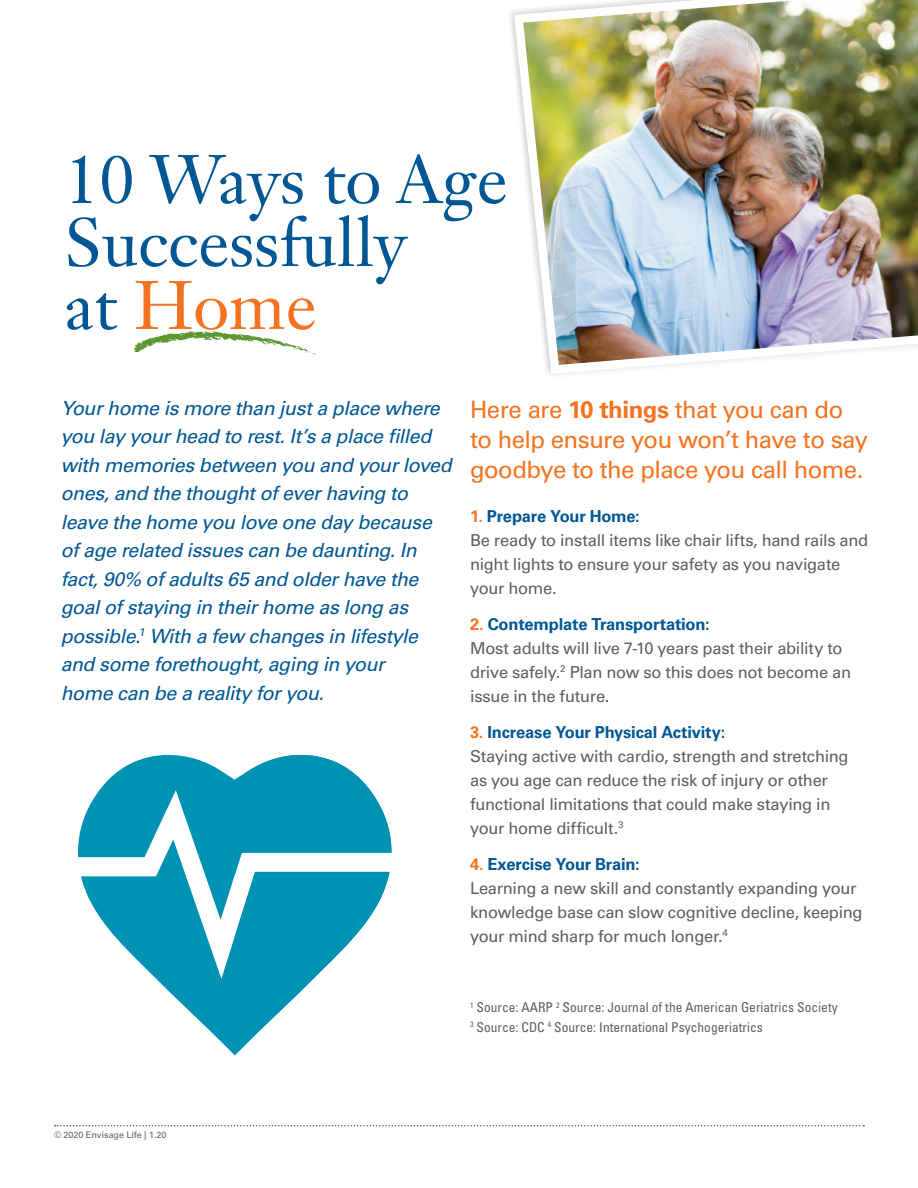
<style>
.page{position:relative;width:918px;height:1188px;background:#fff}
.page>*{position:absolute;margin:0;border:0;box-sizing:border-box;transform-origin:0 0}
.t1{font:67.5px/63px "Janson Text LT Std";color:#005794}
.t2{font:24px/30px "Univers LT Std";letter-spacing:-.025em;color:#f47321}
.t3{font:italic 19.5px/28.5px "Univers LT Std";letter-spacing:-.02em;color:#005794}
.t4{font:16.5px/24px "Univers LT Std";letter-spacing:-.02em;color:#5f5f62}
.t5{font:condensed 13.5px/19.5px "Univers LT Std";color:#5f5f62}
.t6{font:9px "Univers LT Std";letter-spacing:-.005em;color:#5f5f62}
.s1{color:#f47321}
.s2{font-weight:700}
.s3{font-weight:700;color:#f47321}
.s4{font-weight:700;color:#005794}
</style>
<div class="page">
<svg style="left:55px;top:1125px;width:809px;height:1px"></svg>
<svg style="left:134px;top:331px;width:182px;height:24px"></svg>
<img style="left:510px;top:0;width:408px;height:375px">
<svg style="left:78px;top:755px;width:157px;height:300px;fill:#0092b3"></svg>
<svg style="left:235px;top:755px;width:157px;height:300px;fill:#0092b3"></svg>
<h1 class="t1" style="left:64px;top:148px;width:445px">10 Ways to Age<br>Successfully<br>at <span class="s1">Home</span></h1>
<p class="t3" style="left:61px;top:394px;width:393px">Your home is more than just a place where you lay your head to rest. It’s a place filled with memories between you and your loved ones, and the thought of ever having to leave the home you love one day because of age related issues can be daunting. In fact, 90% of adults 65 and older have the goal of staying in their home as long as possible.<sup>1</sup> With a few changes in lifestyle and some forethought, aging in your<br>home can be a reality for you.</p>
<h2 class="t2" style="left:470px;top:395px;width:400px">Here are <span class="s2">10 things</span> that you can do to help ensure you won’t have to say goodbye to the place you call home.</h2>
<p class="t4" style="left:470px;top:504px;width:400px"><span class="s3">1.</span> <span class="s4">Prepare Your Home:<br></span>Be ready to install items like chair lifts, hand rails and night lights to ensure your safety as you navigate your home.</p>
<p class="t4" style="left:470px;top:612px;width:383px"><span class="s3">2.</span> <span class="s4">Contemplate Transportation:<br></span>Most adults will live 7-10 years past their ability to drive safely.<sup>2</sup> Plan now so this does not become an issue in the future.</p>
<p class="t4" style="left:470px;top:720px;width:380px"><span class="s3">3.</span> <span class="s4">Increase Your Physical Activity:<br></span>Staying active with cardio, strength and stretching as you age can reduce the risk of injury or other functional limitations that could make staying in your home difficult.<sup>3</sup></p>
<p class="t4" style="left:470px;top:852px;width:394px"><span class="s3">4.</span> <span class="s4">Exercise Your Brain:<br></span>Learning a new skill and constantly expanding your knowledge base can slow cognitive decline, keeping your mind sharp for much longer.<sup>4</sup></p>
<p class="t6" style="left:54px;top:1130px;width:114px">© 2020 Envisage Life | 1.20</p>
<p class="t5" style="left:470px;top:997px;width:369px"><sup>1</sup> Source: AARP <sup>2</sup> Source: Journal of the American Geriatrics Society<br><sup>3</sup> Source: CDC <sup>4</sup> Source: International Psychogeriatrics</p>
</div>
